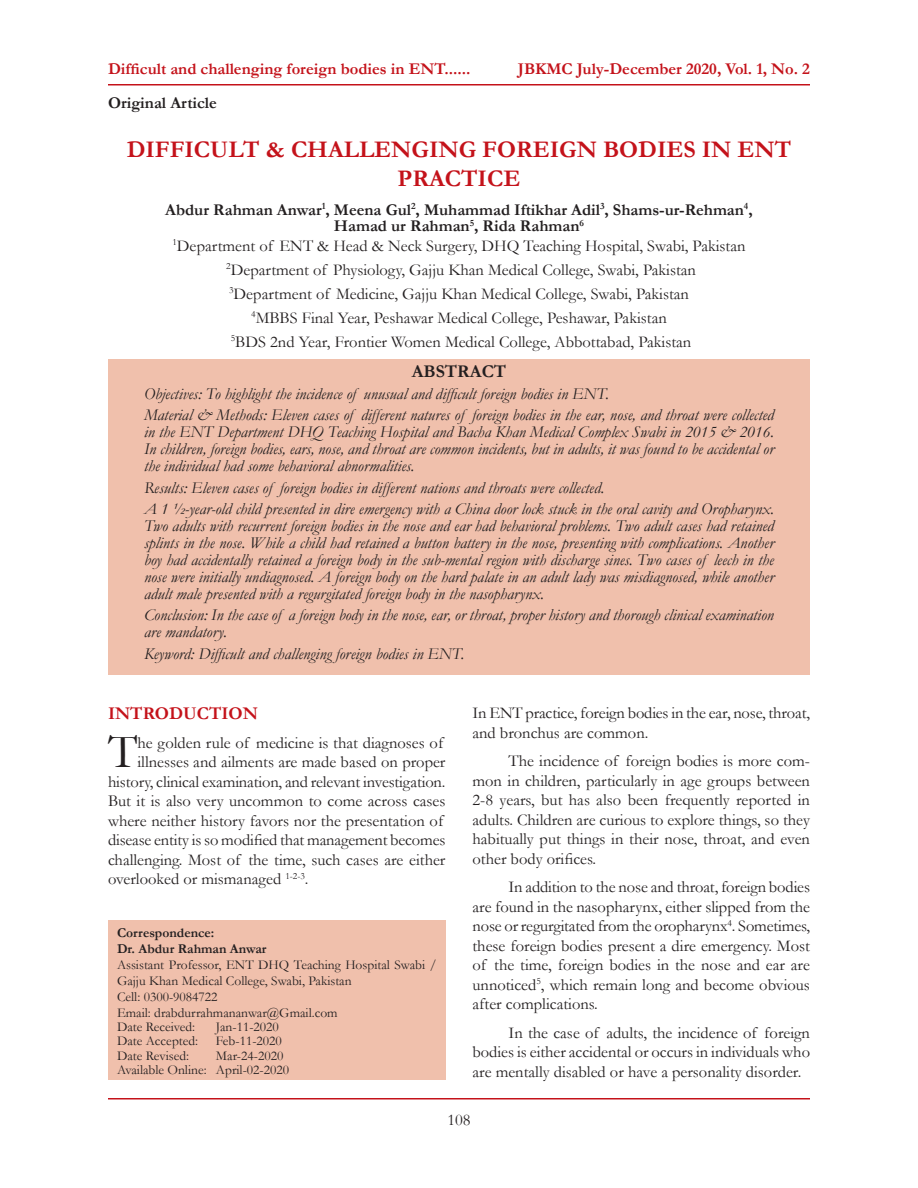
<style>
.page{position:relative;width:918px;height:1188px;background:#fff}
.page>*{position:absolute;margin:0;border:0;box-sizing:border-box;transform-origin:0 0}
.Body_text{font:47.7px "Garamond";color:#231f20}
.Headline{font:700 24px/28.8px "Garamond";color:#c4121a;text-align:center}
.Subhead_1{font:700 18px "Garamond";color:#c4121a}
.Subhead_1-2{font:700 18px "Garamond";color:#231f20}
.Body_text-2{font:16.5px/19.5px "Garamond";color:#231f20;text-align:justify}
.Body_text-3{font:italic 16.5px/17px "Garamond";color:#231f20;text-align:justify}
.Author_Name{font:700 16.5px/16.5px "Garamond";color:#231f20;text-align:center}
.t1{font:700 16.5px "Garamond";color:#c4121a}
.Body_text-4{font:700 16.5px "Garamond";color:#231f20}
.Body_text-5{font:13.5px/15.9px "Garamond";color:#231f20}
.Body_text-6{font:700 13.5px "Garamond";color:#231f20}
</style>
<div class="page">
<hr style="left:108px;top:84px;width:702px;height:2px;background:#c4121a">
<hr style="left:108px;top:1098px;width:702px;height:2px;background:#c4121a">
<div style="left:108px;top:360px;width:701px;height:315px;background:#f0c0ac"></div>
<div style="left:108px;top:921px;width:338px;height:159px;background:#f0c0ac"></div>
<p class="t1" style="left:108px;top:58px;width:364px">Difficult and challenging foreign bodies in ENT......</p>
<p class="t1" style="left:518px;top:58px;width:294px">JBKMC July-December 2020, Vol. 1, No. 2</p>
<p class="Body_text-4" style="left:108px;top:92px;width:110px">Original Article</p>
<p class="Headline" style="left:127px;top:136px;width:666px">DIFFICULT &amp; CHALLENGING FOREIGN BODIES IN ENT<br>PRACTICE</p>
<p class="Author_Name" style="left:165px;top:201px;width:589px">Abdur Rahman Anwar<sup>1</sup>, Meena Gul<sup>2</sup>, Muhammad Iftikhar Adil<sup>3</sup>, Shams-ur-Rehman<sup>4</sup>,<br>Hamad ur Rahman<sup>5</sup>, Rida Rahman<sup>6</sup></p>
<p class="Body_text-2" style="left:172px;top:235px;width:575px"><sup>1</sup>Department of ENT &amp; Head &amp; Neck Surgery, DHQ Teaching Hospital, Swabi, Pakistan</p>
<p class="Body_text-2" style="left:226px;top:259px;width:471px"><sup>2</sup>Department of Physiology, Gajju Khan Medical College, Swabi, Pakistan</p>
<p class="Body_text-2" style="left:229px;top:283px;width:461px"><sup>3</sup>Department of Medicine, Gajju Khan Medical College, Swabi, Pakistan</p>
<p class="Body_text-2" style="left:251px;top:307px;width:417px"><sup>4</sup>MBBS Final Year, Peshawar Medical College, Peshawar, Pakistan</p>
<p class="Body_text-2" style="left:231px;top:331px;width:462px"><sup>5</sup>BDS 2nd Year, Frontier Women Medical College, Abbottabad, Pakistan</p>
<p class="Subhead_1-2" style="left:412px;top:359px;width:96px">ABSTRACT</p>
<p class="Body_text-3" style="left:144px;top:385px;width:467px">Objectives: To highlight the incidence of unusual and difficult foreign bodies in ENT.</p>
<p class="Body_text-3" style="left:144px;top:406px;width:632px">Material &amp; Methods: Eleven cases of different natures of foreign bodies in the ear, nose, and throat were collected in the ENT Department DHQ Teaching Hospital and Bacha Khan Medical Complex Swabi in 2015 &amp; 2016.<br>In children, foreign bodies, ears, nose, and throat are common incidents, but in adults, it was found to be accidental or the individual had some behavioral abnormalities.</p>
<p class="Body_text-3" style="left:144px;top:478px;width:462px">Results: Eleven cases of foreign bodies in different nations and throats were collected.</p>
<p class="Body_text-3" style="left:144px;top:500px;width:632px">A 1 ½-year-old child presented in dire emergency with a China door lock stuck in the oral cavity and Oropharynx.<br>Two adults with recurrent foreign bodies in the nose and ear had behavioral problems. Two adult cases had retained splints in the nose. While a child had retained a button battery in the nose, presenting with complications. Another boy had accidentally retained a foreign body in the sub-mental region with discharge sines. Two cases of leech in the nose were initially undiagnosed. A foreign body on the hard palate in an adult lady was misdiagnosed, while another adult male presented with a regurgitated foreign body in the nasopharynx.</p>
<p class="Body_text-3" style="left:144px;top:606px;width:631px">Conclusion: In the case of a foreign body in the nose, ear, or throat, proper history and thorough clinical examination are mandatory.</p>
<p class="Body_text-3" style="left:144px;top:645px;width:322px">Keyword: Difficult and challenging foreign bodies in ENT.</p>
<p class="Subhead_1" style="left:108px;top:701px;width:152px">INTRODUCTION</p>
<p class="Body_text" style="left:108px;top:720px;width:31px">T</p>
<p class="Body_text-2" style="left:137px;top:732px;width:307px">he golden rule of medicine is that diagnoses of</p>
<p class="Body_text-2" style="left:137px;top:752px;width:310px">illnesses and ailments are made based on proper</p>
<p class="Body_text-2" style="left:108px;top:771px;width:339px">history, clinical examination, and relevant investigation.</p>
<p class="Body_text-2" style="left:108px;top:791px;width:339px">But it is also very uncommon to come across cases</p>
<p class="Body_text-2" style="left:108px;top:810px;width:337px">where neither history favors nor the presentation of</p>
<p class="Body_text-2" style="left:108px;top:830px;width:339px">disease entity is so modified that management becomes</p>
<p class="Body_text-2" style="left:108px;top:849px;width:339px">challenging. Most of the time, such cases are either</p>
<p class="Body_text-2" style="left:108px;top:869px;width:202px">overlooked or mismanaged <sup>1-2-3</sup>.</p>
<p class="Body_text-6" style="left:117px;top:924px;width:99px">Correspondence:</p>
<p class="Body_text-6" style="left:117px;top:940px;width:151px">Dr. Abdur Rahman Anwar</p>
<p class="Body_text-5" style="left:117px;top:956px;width:321px">Assistant Professor, ENT DHQ Teaching Hospital Swabi /<br>Gajju Khan Medical College, Swabi, Pakistan</p>
<p class="Body_text-5" style="left:117px;top:988px;width:102px">Cell: 0300-9084722</p>
<p class="Body_text-5" style="left:117px;top:1004px;width:222px">Email: drabdurrahmananwar@Gmail.com</p>
<p class="Body_text-5" style="left:117px;top:1018px;width:80px">Date Received:</p>
<p class="Body_text-5" style="left:216px;top:1018px;width:64px">Jan-11-2020</p>
<p class="Body_text-5" style="left:117px;top:1033px;width:83px">Date Accepted:</p>
<p class="Body_text-5" style="left:216px;top:1033px;width:67px">Feb-11-2020</p>
<p class="Body_text-5" style="left:117px;top:1047px;width:74px">Date Revised:</p>
<p class="Body_text-5" style="left:216px;top:1047px;width:69px">Mar-24-2020</p>
<p class="Body_text-5" style="left:117px;top:1062px;width:174px">Available Online: April-02-2020</p>
<p class="Body_text-2" style="left:472px;top:703px;width:339px">In ENT practice, foreign bodies in the ear, nose, throat, and bronchus are common.</p>
<p class="Body_text-2" style="left:472px;top:751px;width:339px;text-indent:36px">The incidence of foreign bodies is more com&shy;mon in children, particularly in age groups between 2-8 years, but has also been frequently reported in adults. Children are curious to explore things, so they habitually put things in their nose, throat, and even other body orifices.</p>
<p class="Body_text-2" style="left:472px;top:877px;width:339px;text-indent:36px">In addition to the nose and throat, foreign bodies are found in the nasopharynx, either slipped from the nose or regurgitated from the oropharynx<sup>4</sup>. Sometimes, these foreign bodies present a dire emergency. Most of the time, foreign bodies in the nose and ear are unnoticed<sup>5</sup>, which remain long and become obvious after complications.</p>
<p class="Body_text-2" style="left:472px;top:1022px;width:339px;text-indent:36px">In the case of adults, the incidence of foreign bodies is either accidental or occurs in individuals who are mentally disabled or have a personality disorder.</p>
<p class="Body_text-2" style="left:447px;top:1110px;width:25px">108</p>
</div>
